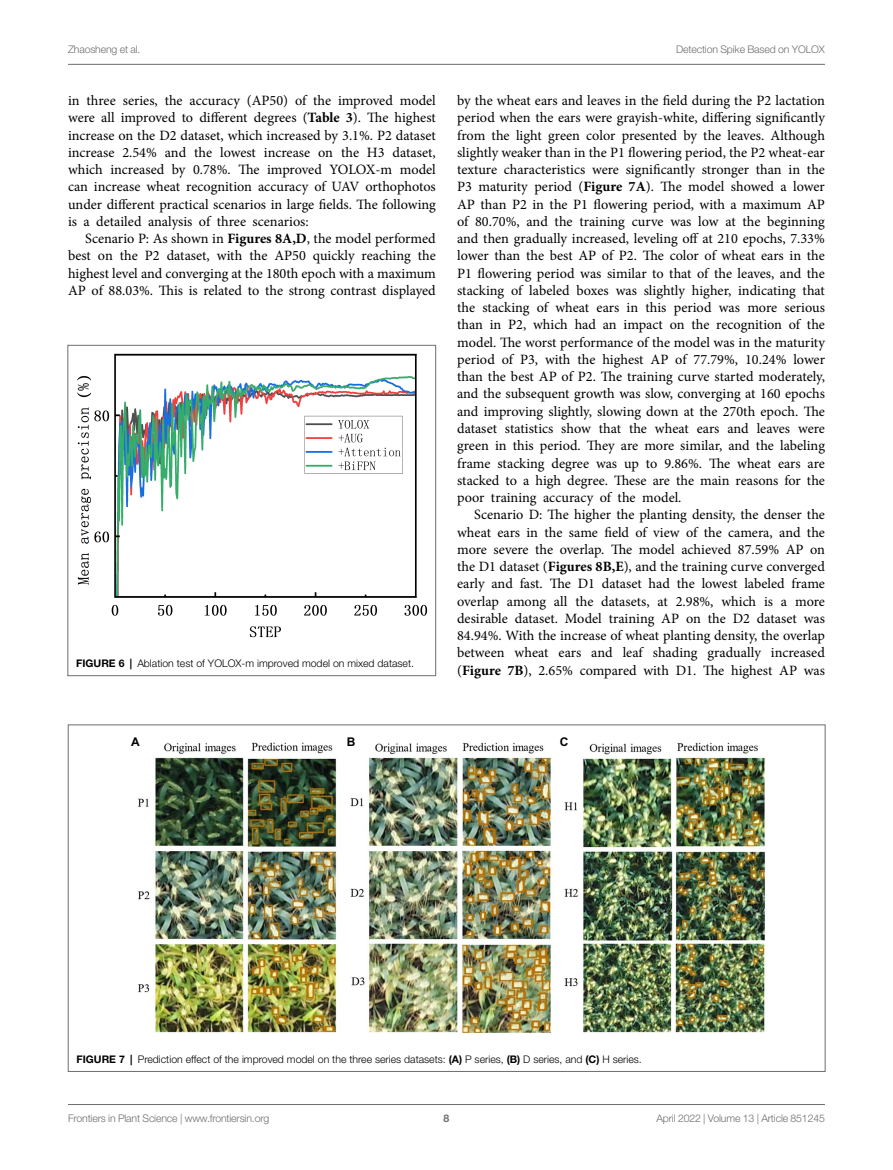
<style>
.page{position:relative;width:893px;height:1170px;background:#fff}
.page>*{position:absolute;margin:0;border:0;box-sizing:border-box;transform-origin:0 0}
.TEXT{font:14.25px/17.2px "Minion Pro";color:#000;text-align:justify}
.TEXT_FLUSH{font:14.25px/17.2px "Minion Pro";color:#000;text-align:justify}
.t1{font:700 12px "Arial";color:#000}
.FIG_LEG{font:300 10.5px "Helvetica Neue LT Std";color:#000}
.t2{font:300 10.5px "Helvetica Neue LT Std";letter-spacing:-.015em;color:#6d6e71}
.t3{font:700 10.5px "Helvetica Neue LT Std";color:#6d6e71}
.s1{font-weight:700}
</style>
<div class="page">
<hr style="left:68px;top:64px;width:757px;height:1px;background:#6d6e71">
<hr style="left:68px;top:1104px;width:757px;height:1px;background:#6d6e71">
<img style="left:77px;top:354px;width:350px;height:284px">
<div style="left:68px;top:345px;width:368px;height:330px;border:1px solid #6d6e71"></div>
<img style="left:138px;top:742px;width:628px;height:291px">
<p class="t2" style="left:68px;top:42px;width:74px">Zhaosheng et al.</p>
<p class="t2" style="left:676px;top:42px;width:150px">Detection Spike Based on YOLOX</p>
<p class="TEXT_FLUSH" style="left:68px;top:92px;width:369px">in three series, the accuracy (AP50) of the improved model were all improved to different degrees (<span class="s1">Table 3</span>). The highest increase on the D2 dataset, which increased by 3.1%. P2 dataset increase 2.54% and the lowest increase on the H3 dataset, which increased by 0.78%. The improved YOLOX-m model can increase wheat recognition accuracy of UAV orthophotos under different practical scenarios in large fields. The following is a detailed analysis of three scenarios:</p>
<p class="TEXT" style="left:68px;top:230px;width:369px;text-indent:17px">Scenario P: As shown in <span class="s1">Figures 8A,D</span>, the model performed best on the P2 dataset, with the AP50 quickly reaching the highest level and converging at the 180th epoch with a maximum AP of 88.03%. This is related to the strong contrast displayed</p>
<p class="FIG_LEG" style="left:76px;top:657px;width:339px"><span class="s1">FIGURE 6 |</span> Ablation test of YOLOX-m improved model on mixed dataset.</p>
<p class="TEXT" style="left:457px;top:92px;width:369px">by the wheat ears and leaves in the field during the P2 lactation period when the ears were grayish-white, differing significantly from the light green color presented by the leaves. Although slightly weaker than in the P1 flowering period, the P2 wheat-ear texture characteristics were significantly stronger than in the P3 maturity period (<span class="s1">Figure 7A</span>). The model showed a lower AP than P2 in the P1 flowering period, with a maximum AP of 80.70%, and the training curve was low at the beginning and then gradually increased, leveling off at 210 epochs, 7.33% lower than the best AP of P2. The color of wheat ears in the P1 flowering period was similar to that of the leaves, and the stacking of labeled boxes was slightly higher, indicating that the stacking of wheat ears in this period was more serious than in P2, which had an impact on the recognition of the model. The worst performance of the model was in the maturity period of P3, with the highest AP of 77.79%, 10.24% lower than the best AP of P2. The training curve started moderately, and the subsequent growth was slow, converging at 160 epochs and improving slightly, slowing down at the 270th epoch. The dataset statistics show that the wheat ears and leaves were green in this period. They are more similar, and the labeling frame stacking degree was up to 9.86%. The wheat ears are stacked to a high degree. These are the main reasons for the poor training accuracy of the model.</p>
<p class="TEXT" style="left:457px;top:506px;width:369px;text-indent:17px">Scenario D: The higher the planting density, the denser the wheat ears in the same field of view of the camera, and the more severe the overlap. The model achieved 87.59% AP on the D1 dataset (<span class="s1">Figures 8B,E</span>), and the training curve converged early and fast. The D1 dataset had the lowest labeled frame overlap among all the datasets, at 2.98%, which is a more desirable dataset. Model training AP on the D2 dataset was 84.94%. With the increase of wheat planting density, the overlap between wheat ears and leaf shading gradually increased (<span class="s1">Figure 7B</span>), 2.65% compared with D1. The highest AP was</p>
<p class="t1" style="left:131px;top:733px;width:10px">A</p>
<p class="t1" style="left:347px;top:733px;width:10px">B</p>
<p class="t1" style="left:560px;top:733px;width:10px">C</p>
<p class="FIG_LEG" style="left:77px;top:1052px;width:567px"><span class="s1">FIGURE 7 |</span> Prediction effect of the improved model on the three series datasets: <span class="s1">(A)</span> P series, <span class="s1">(B)</span> D series, and <span class="s1">(C)</span> H series.</p>
<p class="t2" style="left:68px;top:1111px;width:203px">Frontiers in Plant Science | www.frontiersin.org</p>
<p class="t3" style="left:444px;top:1111px;width:7px">8</p>
<p class="t2" style="left:656px;top:1111px;width:170px">April 2022 | Volume 13 | Article 851245</p>
</div>
